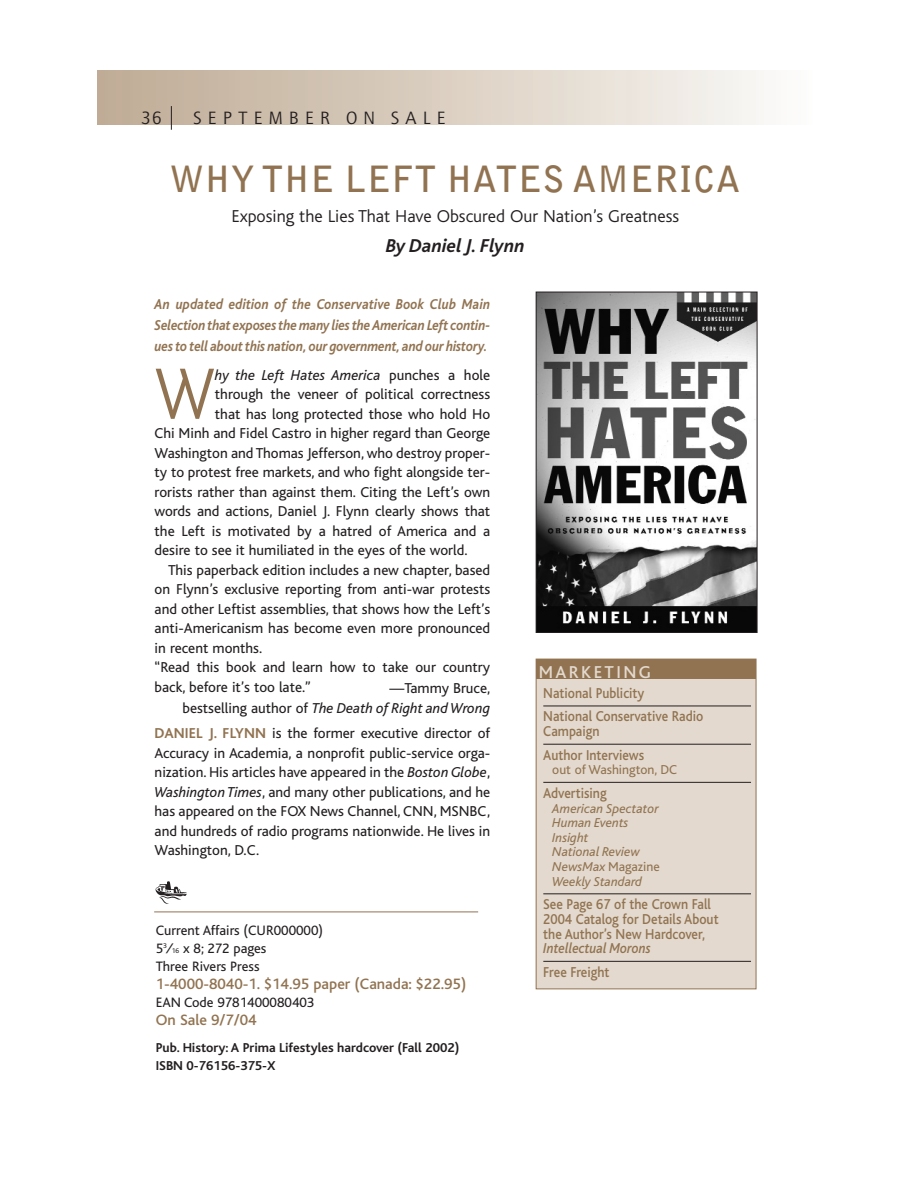
<style>
.page{position:relative;width:918px;height:1188px;background:#fff}
.page>*{position:absolute;margin:0;border:0;box-sizing:border-box;transform-origin:0 0}
.t1{font:300 75.75px "Bliss";color:#917351;scale:.88 1}
.t2{font:700 36px "Bell Gothic";letter-spacing:.015em;color:#917351}
.t3{font:italic 700 19.5px "Bliss";color:#231f20}
.t4{font:300 18px "Bliss";color:#231f20}
.t5{font:18px "AT Quay Sans";letter-spacing:.335em;color:#231f20}
.t6{font:500 18px "Bliss";letter-spacing:.135em;color:#e3d9ce}
.t7{font:500 15.75px "Bliss";color:#917351}
.t8{font:15px/19.5px "Bliss";color:#231f20;text-align:right}
.t9{font:500 15px/23.7px "Bliss";color:#917351;scale:.9 1}
.t10{font:italic 700 15px/21px "Bliss";letter-spacing:-.01em;color:#917351;text-align:justify;scale:.9 1}
.t11{font:italic 15px "Bliss";color:#231f20}
.t12{font:italic 500 15px "Bliss";color:#917351;scale:.9 1}
.t13{font:14.25px/18px "Bliss";color:#231f20}
.t14{font:italic 13.5px/14.5px "Bliss";color:#917351}
.t15{font:700 13.5px/18px "Bliss";color:#231f20}
.t16{font:13.5px "Bliss";color:#917351}
.s1{font-style:normal}
.s2{font-style:italic}
.s3{font-weight:700;color:#917351}
.s4{font-size:7.2px}
</style>
<div class="page">
<div style="left:536px;top:659px;width:220px;height:330px;background:#e3d9ce"></div>
<div style="left:536px;top:659px;width:220px;height:330px;border:1px solid #917351"></div>
<div style="left:536px;top:659px;width:220px;height:20px;background:#917351"></div>
<hr style="left:154px;top:912px;width:324px;height:1px;background:#917351">
<img style="left:538px;top:294px;width:217px;height:337px">
<div style="left:536px;top:292px;width:221px;height:341px;border:1px solid #231f20"></div>
<hr style="left:543px;top:706px;width:208px;height:1px;background:#231f20">
<hr style="left:543px;top:744px;width:208px;height:1px;background:#231f20">
<hr style="left:543px;top:782px;width:208px;height:1px;background:#231f20">
<hr style="left:543px;top:894px;width:208px;height:1px;background:#231f20">
<hr style="left:543px;top:961px;width:208px;height:1px;background:#231f20">
<img style="left:155px;top:881px;width:32px;height:23px">
<div style="left:98px;top:70px;width:715px;height:54px;background:linear-gradient(to right,#bea993,#fcfbf9)"></div>
<svg style="left:171px;top:106px;width:1px;height:24px"></svg>
<p class="t5" style="left:141px;top:111px;width:22px">36</p>
<p class="t5" style="left:194px;top:111px;width:254px">SEPTEMBER ON SALE</p>
<h2 class="t2" style="left:170px;top:165px;width:572px">WHY THE LEFT HATES AMERICA</h2>
<p class="t4" style="left:231px;top:209px;width:449px">Exposing the Lies That Have Obscured Our Nation’s Greatness</p>
<h3 class="t3" style="left:386px;top:239px;width:141px">By Daniel J. Flynn</h3>
<p class="t10" style="left:155px;top:295px;width:374px">An updated edition of the Conservative Book Club Main Selection that exposes the many lies the American Left contin&shy;ues to tell about this nation, our government, and our history.</p>
<h1 class="t1" style="left:155px;top:366px;width:70px">W</h1>
<p class="t11" style="left:215px;top:369px;width:277px">hy the Left Hates America <span class="s1">punches a hole</span></p>
<p class="t8" style="left:215px;top:386px;width:277px">through the veneer of political correctness</p>
<p class="t8" style="left:215px;top:405px;width:277px">that has long protected those who hold Ho</p>
<p class="t8" style="left:155px;top:425px;width:337px">Chi Minh and Fidel Castro in higher regard than George</p>
<p class="t8" style="left:155px;top:444px;width:337px">Washington and Thomas Jefferson, who destroy proper-</p>
<p class="t8" style="left:155px;top:464px;width:337px">ty to protest free markets, and who fight alongside ter-</p>
<p class="t8" style="left:155px;top:483px;width:337px">rorists rather than against them. Citing the Left’s own</p>
<p class="t8" style="left:155px;top:503px;width:337px">words and actions, Daniel J. Flynn clearly shows that</p>
<p class="t8" style="left:155px;top:522px;width:337px">the Left is motivated by a hatred of America and a</p>
<p class="t8" style="left:155px;top:542px;width:314px">desire to see it humiliated in the eyes of the world.</p>
<p class="t8" style="left:168px;top:561px;width:324px">This paperback edition includes a new chapter, based</p>
<p class="t8" style="left:155px;top:581px;width:337px">on Flynn’s exclusive reporting from anti-war protests</p>
<p class="t8" style="left:155px;top:600px;width:337px">and other Leftist assemblies, that shows how the Left’s</p>
<p class="t8" style="left:155px;top:620px;width:337px">anti-Americanism has become even more pronounced</p>
<p class="t8" style="left:155px;top:639px;width:109px">in recent months.</p>
<p class="t8" style="left:155px;top:659px;width:337px">“Read this book and learn how to take our country</p>
<p class="t8" style="left:155px;top:678px;width:158px">back, before it’s too late.”</p>
<p class="t8" style="left:182px;top:680px;width:309px">—Tammy Bruce,<br>bestselling author of <span class="s2">The Death of Right and Wrong</span></p>
<p class="t8" style="left:155px;top:725px;width:337px;text-align:justify"><span class="s3">DANIEL J. FLYNN</span> is the former executive director of Accuracy in Academia, a nonprofit public-service orga&shy;nization. His articles have appeared in the <span class="s2">Boston Globe</span>, <span class="s2">Washington Times</span>, and many other publications, and he has appeared on the FOX News Channel, CNN, MSNBC, and hundreds of radio programs nationwide. He lives in Washington, D.C.</p>
<p class="t13" style="left:156px;top:922px;width:169px">Current Affairs (CUR000000)<br>5<sup>3</sup>⁄<span class="s4">16</span> x 8; 272 pages<br>Three Rivers Press</p>
<p class="t7" style="left:156px;top:978px;width:312px">1-4000-8040-1. $14.95 paper (Canada: $22.95)</p>
<p class="t13" style="left:156px;top:994px;width:160px">EAN Code 9781400080403</p>
<p class="t7" style="left:156px;top:1014px;width:102px">On Sale 9/7/04</p>
<p class="t15" style="left:156px;top:1040px;width:305px">Pub. History: A Prima Lifestyles hardcover (Fall 2002)<br>ISBN 0-76156-375-X</p>
<p class="t6" style="left:539px;top:666px;width:114px">MARKETING</p>
<p class="t9" style="left:543px;top:683px;width:179px">National Publicity<br>National Conservative Radio</p>
<p class="t9" style="left:543px;top:721px;width:114px">Campaign<br>Author Interviews</p>
<p class="t16" style="left:552px;top:765px;width:126px">out of Washington, DC</p>
<p class="t9" style="left:543px;top:783px;width:72px">Advertising</p>
<p class="t14" style="left:552px;top:802px;width:109px">American Spectator<br>Human Events<br>Insight<br>National Review<br>NewsMax <span class="s1">Magazine<br></span>Weekly Standard</p>
<p class="t9" style="left:543px;top:899px;width:196px;line-height:14.7px">See Page 67 of the Crown Fall<br>2004 Catalog for Details About the Author’s New Hardcover,</p>
<p class="t12" style="left:543px;top:943px;width:121px">Intellectual Morons</p>
<p class="t9" style="left:543px;top:962px;width:75px">Free Freight</p>
</div>
